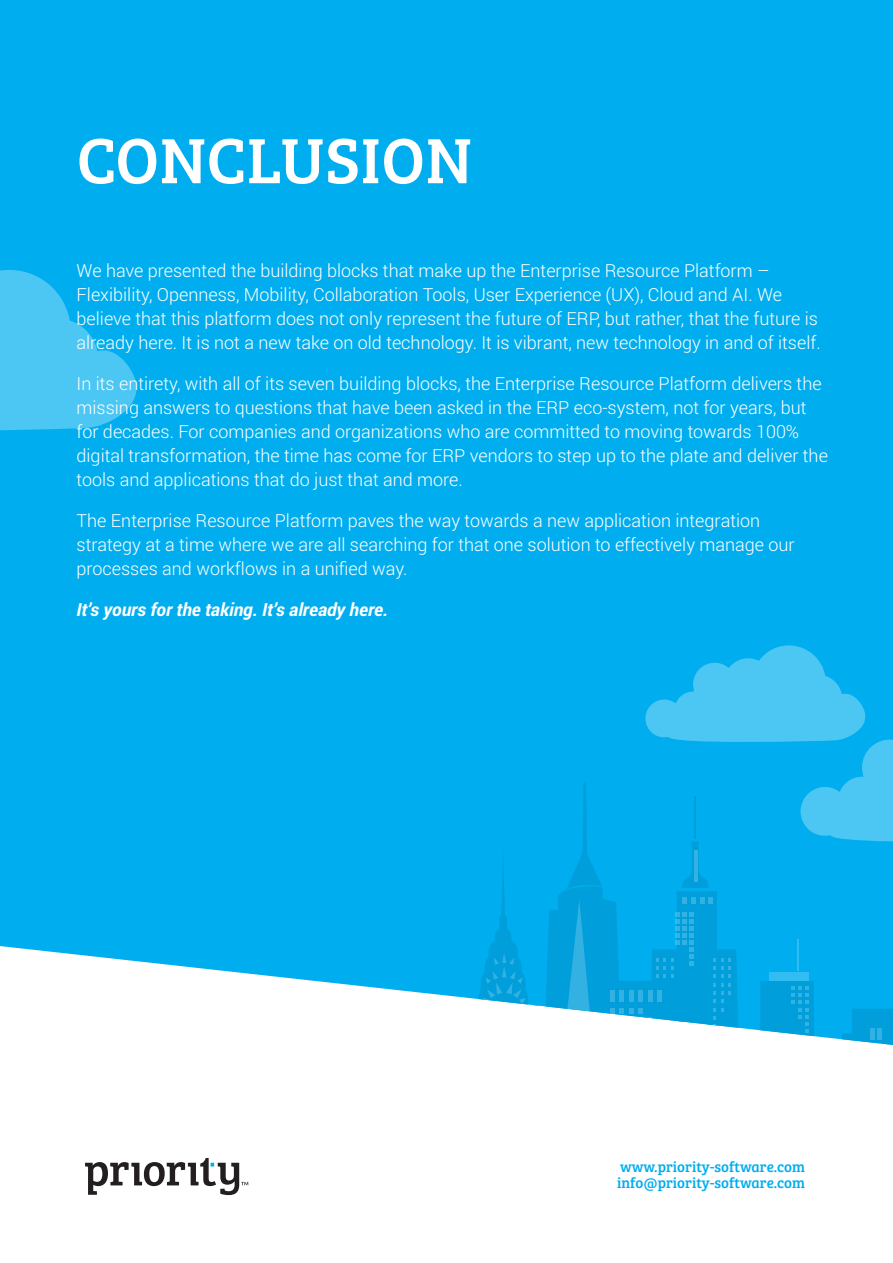
<style>
.page{position:relative;width:893px;height:1263px;background:#fff}
.page>*{position:absolute;margin:0;border:0;box-sizing:border-box;transform-origin:0 0}
.t1{font:66px "Bree Serif";color:#fff}
.t2{font:300 18px/24px "Roboto";color:#fff}
.t3{font:italic 700 18px "Roboto";color:#fff}
.t4{font:15px/16.5px "Bree Serif";color:#00aeef}
</style>
<div class="page">
<div style="left:0;top:0;width:893px;height:998px;background:#00aeef"></div>
<svg style="left:461px;top:848px;width:81px;height:158px;background:#06aeed"></svg>
<svg style="left:482px;top:953px;width:44px;height:51px;background:#10a6df"></svg>
<svg style="left:542px;top:645px;width:351px;height:400px;background:#18b3ed"></svg>
<svg style="left:0;top:269px;width:142px;height:166px;background:#31bdf1"></svg>
<svg style="left:85px;top:1158px;width:163px;height:37px"></svg>
<h1 class="t1" style="left:77px;top:111px;width:397px">CONCLUSION</h1>
<p class="t2" style="left:77px;top:258px;width:694px">We have presented the building blocks that make up the Enterprise Resource Platform –</p>
<p class="t2" style="left:77px;top:282px;width:707px">Flexibility, Openness, Mobility, Collaboration Tools, User Experience (UX ,) Cloud and AI. We</p>
<p class="t2" style="left:597px;top:306px;width:223px">, but rather, that the future is</p>
<p class="t2" style="left:77px;top:306px;width:746px">believe that this platform does not only represent the future of ERP<br>already here isIt. not a new take on old technology isIt. vibrant, new technology in and of itself.</p>
<p class="t2" style="left:77px;top:371px;width:753px">In its entirety, with all of its seven building blocks, the Enterprise Resource Platform delivers the missing answers to questions that have been asked in the ERP eco-system, not for years, but for decades. For companies and organizations who are committed to moving towards 100% digital transformation, the time has come for ERP vendors to step up to the plate and deliver the tools and applications that do just that and more.</p>
<p class="t2" style="left:77px;top:508px;width:720px">The Enterprise Resource Platform paves the way towards a new application integration strategy at a time where we are all searching for that one solution to effectively manage our processes and workflows in a unified way.</p>
<p class="t3" style="left:77px;top:597px;width:313px">s’I t yours for the taking s’I t. already here.</p>
<p class="t4" style="left:617px;top:1157px;width:189px">www.priority-software.com info@priority-software.com</p>
</div>
